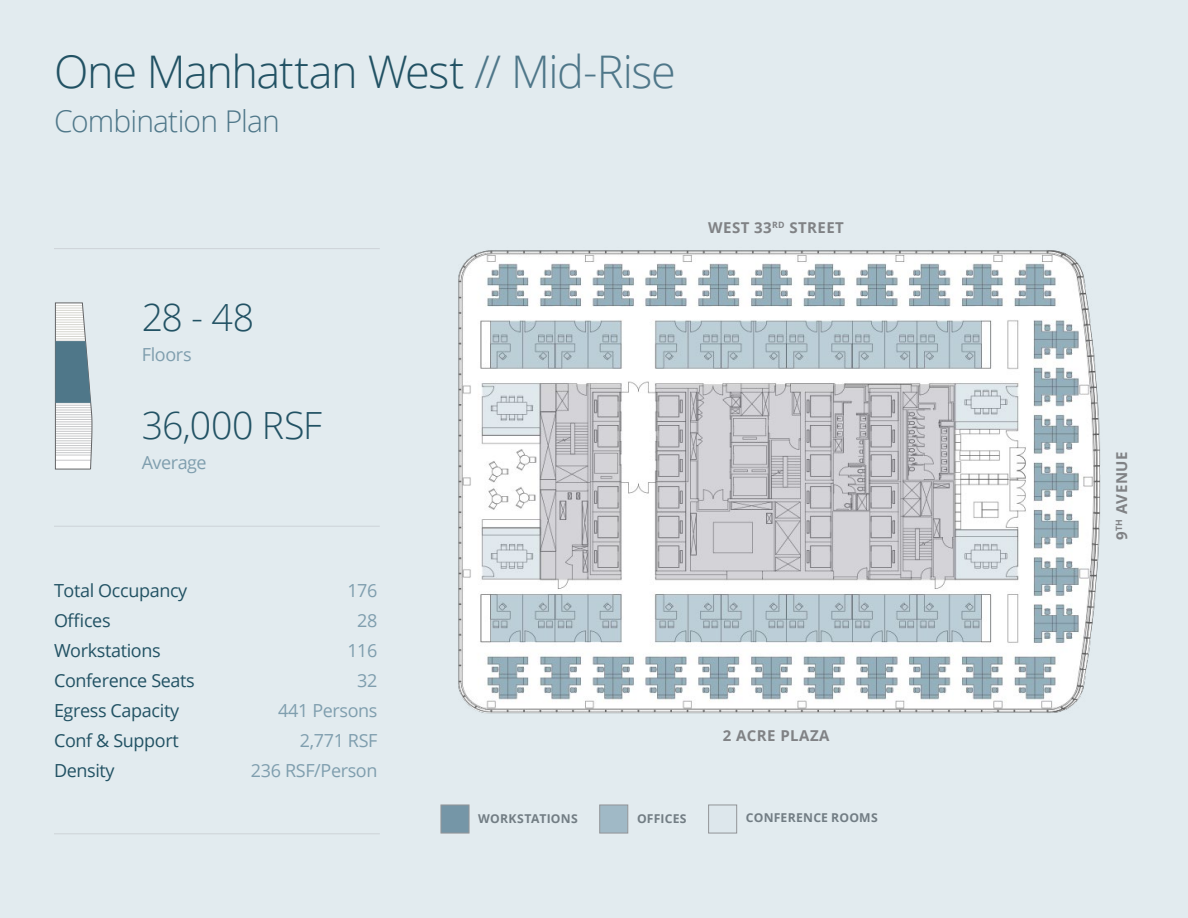
<style>
.page{position:relative;width:1188px;height:918px;background:#e2ebef}
.page>*{position:absolute;margin:0;border:0;box-sizing:border-box;transform-origin:0 0}
.t1{font:300 45px "Open Sans";letter-spacing:-.03em;color:#225264}
.t2{font:300 37.5px "Open Sans";letter-spacing:-.005em;color:#225264}
.t3{font:300 30px "Open Sans";letter-spacing:-.03em;color:#4f7789}
.t4{font:18px "Open Sans";letter-spacing:-.02em;color:#225264}
.t5{font:18px "Open Sans";letter-spacing:-.02em;color:#7f9eae}
.t6{font:700 15px "Open Sans";letter-spacing:.03em;color:#808285}
.t7{font:700 12.15px "Open Sans";letter-spacing:.02em;color:#727d84}
.s1{color:#4f7789}
</style>
<div class="page">
<hr style="left:54px;top:526px;width:326px;height:1px;background:#cdd3d8">
<hr style="left:54px;top:833px;width:326px;height:1px;background:#cdd3d8">
<hr style="left:54px;top:248px;width:326px;height:1px;background:#cdd3d8">
<div style="left:599px;top:805px;width:29px;height:28px;background:#a0b9c6;border:1px solid #939598"></div>
<div style="left:441px;top:805px;width:28px;height:28px;background:#7596a7;border:1px solid #939598"></div>
<div style="left:708px;top:805px;width:29px;height:28px;background:#dde7ec;border:1px solid #939598"></div>
<svg style="left:55px;top:303px;width:37px;height:166px"></svg>
<img style="left:458px;top:250px;width:643px;height:464px">
<h1 class="t1" style="left:54px;top:41px;width:623px">One Manhattan West <span class="s1">// Mid-Rise</span></h1>
<h3 class="t3" style="left:54px;top:100px;width:227px">Combination Plan</h3>
<h2 class="t2" style="left:142px;top:292px;width:114px">28 - 48</h2>
<p class="t5" style="left:142px;top:342px;width:51px">Floors</p>
<h2 class="t2" style="left:142px;top:400px;width:182px">36,000 RSF</h2>
<p class="t5" style="left:142px;top:450px;width:66px">Average</p>
<p class="t6" style="left:708px;top:217px;width:137px">WEST 33<sup>RD</sup> STREET</p>
<p class="t4" style="left:54px;top:578px;width:135px">Total Occupancy</p>
<p class="t5" style="left:347px;top:578px;width:32px">176</p>
<p class="t4" style="left:54px;top:608px;width:58px">Offices</p>
<p class="t5" style="left:357px;top:608px;width:22px">28</p>
<p class="t4" style="left:54px;top:638px;width:108px">Workstations</p>
<p class="t5" style="left:347px;top:638px;width:32px">116</p>
<p class="t4" style="left:54px;top:668px;width:142px">Conference Seats</p>
<p class="t5" style="left:357px;top:668px;width:22px">32</p>
<p class="t4" style="left:54px;top:698px;width:127px">Egress Capacity</p>
<p class="t5" style="left:278px;top:698px;width:101px">441 Persons</p>
<p class="t4" style="left:54px;top:728px;width:126px">Conf &amp; Support</p>
<p class="t5" style="left:300px;top:728px;width:79px">2,771 RSF</p>
<p class="t4" style="left:54px;top:758px;width:62px">Density</p>
<p class="t5" style="left:251px;top:758px;width:128px">236 RSF/Person</p>
<p class="t6" style="left:723px;top:725px;width:108px">2 ACRE PLAZA</p>
<p class="t7" style="left:478px;top:810px;width:101px">WORKSTATIONS</p>
<p class="t7" style="left:637px;top:810px;width:51px">OFFICES</p>
<p class="t7" style="left:746px;top:809px;width:133px">CONFERENCE ROOMS</p>
<p class="t6" style="left:1111px;top:540px;width:90px;rotate:-90deg">9<sup>TH</sup> AVENUE</p>
</div>
